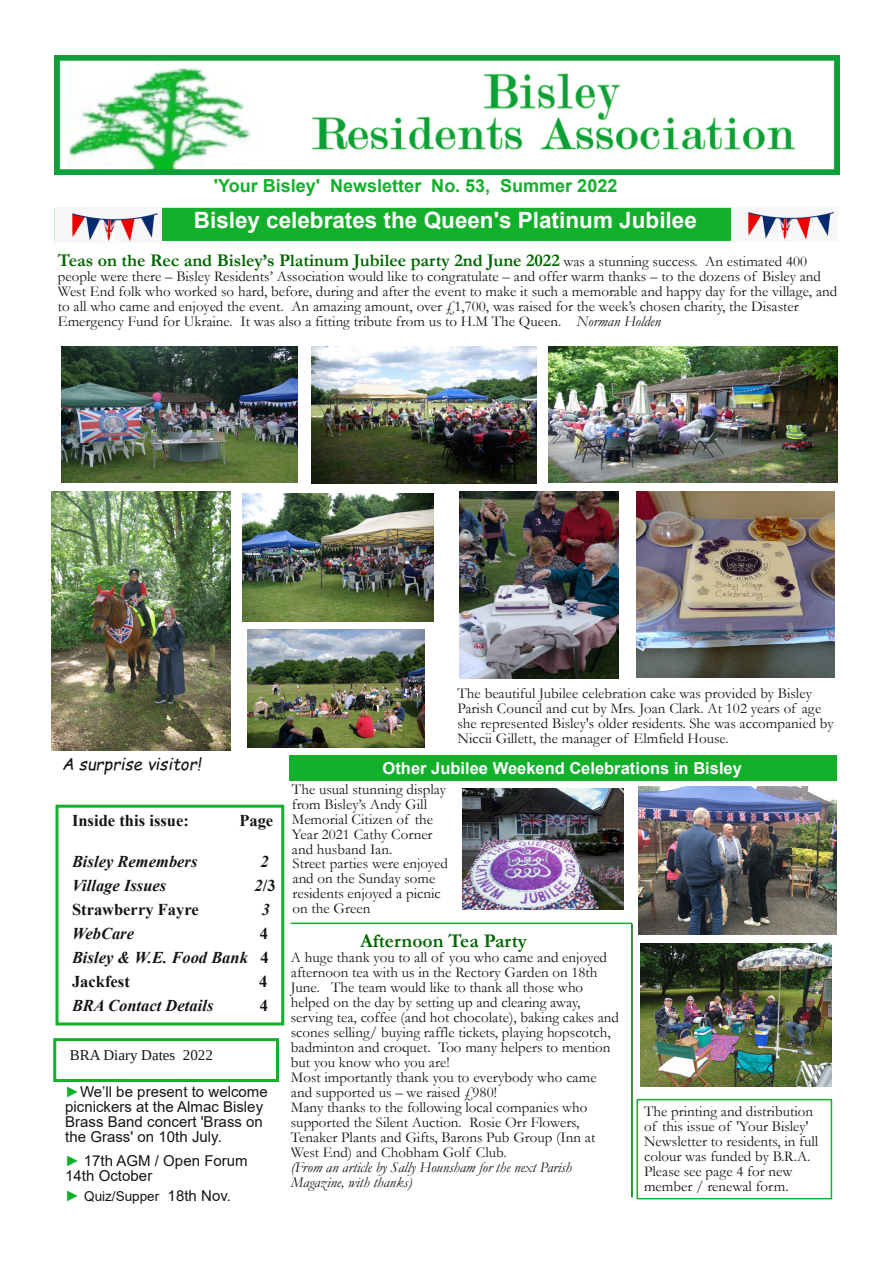
<style>
.page{position:relative;width:893px;height:1263px;background:#fff}
.page>*{position:absolute;margin:0;border:0;box-sizing:border-box;transform-origin:0 0}
.t1{font:700 22.5px "Arial";color:#fff}
.t2{font:700 19.5px "Garamond";color:#060}
.t3{font:700 18px "Garamond";color:#060}
.t4{font:700 18px "Arial";color:#13b02b}
.t5{font:italic 700 16.5px/24px "Times New Roman";color:#171513;text-align:justify}
.t6{font:700 16.5px "Times New Roman";color:#171513}
.t7{font:700 16.5px "Arial";color:#fff}
.t8{font:italic 16.5px "Comic Sans MS";color:#171513}
.t9{font:15px/15px "Garamond";color:#171513}
.t10{font:15px/15px "Arial";letter-spacing:.005em;color:#171513}
.t11{font:italic 15px/15px "Garamond";color:#171513}
.t12{font:15px "Liberation Serif";color:#171513}
.t13{font:13.5px "Arial";color:#171513}
.s1{font-weight:400;font-size:15px;color:#171513}
.s2{font-style:italic}
.s3{font-style:normal}
.s4{color:#13b02b}
.s5{font-size:15px;color:#13b02b}
.s6{font-size:15px}
</style>
<div class="page">
<img style="left:463px;top:789px;width:161px;height:121px">
<img style="left:55px;top:55px;width:784px;height:119px">
<div style="left:54px;top:207px;width:784px;height:35px;background:#13b02b"></div>
<div style="left:53px;top:206px;width:786px;height:36px;border:2px solid #fff"></div>
<div style="left:56px;top:805px;width:228px;height:220px;border:3px solid #13b02b"></div>
<div style="left:53px;top:1038px;width:226px;height:44px;border:3px solid #13b02b"></div>
<div style="left:289px;top:755px;width:548px;height:26px;background:#13b02b"></div>
<div style="left:637px;top:1099px;width:195px;height:100px;border:2px solid #13b02b"></div>
<img style="left:639px;top:786px;width:197px;height:149px">
<img style="left:52px;top:491px;width:178px;height:260px">
<img style="left:247px;top:629px;width:177px;height:119px">
<img style="left:311px;top:346px;width:226px;height:137px">
<img style="left:548px;top:347px;width:289px;height:135px">
<img style="left:460px;top:491px;width:159px;height:187px">
<img style="left:61px;top:347px;width:237px;height:136px">
<img style="left:242px;top:493px;width:191px;height:128px">
<img style="left:637px;top:492px;width:197px;height:185px">
<img style="left:55px;top:208px;width:106px;height:35px">
<img style="left:731px;top:206px;width:106px;height:35px">
<img style="left:641px;top:943px;width:191px;height:143px">
<hr style="left:291px;top:922px;width:341px;height:2px;background:#13b02b">
<hr style="left:631px;top:923px;width:2px;height:274px;background:#060">
<p class="t4" style="left:214px;top:175px;width:405px">'Your Bisley' Newsletter No. 53, Summer 2022</p>
<h1 class="t1" style="left:194px;top:208px;width:505px">Bisley celebrates the Queen's Platinum Jubilee</h1>
<p class="t3" style="left:58px;top:251px;width:751px">Teas on the Rec and Bisley’s Platinum Jubilee party 2nd June 2022 <span class="s1">was a stunning success. An estimated 400</span></p>
<p class="t9" style="left:58px;top:269px;width:781px">people were there – Bisley Residents’ Association would like to congratulate – and offer warm thanks – to the dozens of Bisley and West End folk who worked so hard, before, during and after the event to make it such a memorable and happy day for the village, and to all who came and enjoyed the event. An amazing amount, over £1,700, was raised for the week’s chosen charity, the Disaster Emergency Fund for Ukraine. It was also a fitting tribute from us to H.M The Queen. <span class="s2">Norman Holden</span></p>
<p class="t8" style="left:62px;top:751px;width:140px">A surprise visitor!</p>
<p class="t6" style="left:72px;top:812px;width:118px">Inside this issue:</p>
<p class="t6" style="left:239px;top:812px;width:35px">Page</p>
<p class="t5" style="left:72px;top:849px;width:127px">Bisley Remembers</p>
<p class="t5" style="left:261px;top:849px;width:10px">2</p>
<p class="t5" style="left:72px;top:873px;width:96px">Village Issues</p>
<p class="t6" style="left:255px;top:876px;width:23px"><span class="s2">2</span>/3</p>
<p class="t6" style="left:72px;top:900px;width:128px">Strawberry Fayre</p>
<p class="t5" style="left:262px;top:897px;width:10px">3</p>
<p class="t5" style="left:72px;top:921px;width:64px">WebCare</p>
<p class="t5" style="left:72px;top:921px;width:198px;text-indent:188px"><span class="s3">4<br></span>Bisley &amp; W.E. Food Bank <span class="s3">4<br>Jackfest</span></p>
<p class="t6" style="left:259px;top:972px;width:10px">4</p>
<p class="t5" style="left:72px;top:993px;width:143px">BRA Contact Details</p>
<p class="t6" style="left:260px;top:996px;width:10px">4</p>
<p class="t12" style="left:70px;top:1047px;width:145px">BRA Diary Dates 2022</p>
<p class="t10" style="left:65px;top:1084px;width:204px"><span class="s4">►</span>We’ll be present to welcome picnickers at the Almac Bisley<br>Brass Band concert 'Brass on the Grass' on 10th July.</p>
<p class="t10" style="left:65px;top:1153px;width:184px"><span class="s4">►</span> 17th AGM / Open Forum<br>14th October</p>
<p class="t13" style="left:65px;top:1188px;width:167px"><span class="s5">►</span> Quiz/Supper <span class="s6">18th Nov.</span></p>
<p class="t9" style="left:458px;top:686px;width:378px">The beautiful Jubilee celebration cake was provided by Bisley Parish Council and cut by Mrs. Joan Clark. At 102 years of age she represented Bisley's older residents. She was accompanied by Niccii Gillett, the manager of Elmfield House.</p>
<p class="t7" style="left:382px;top:759px;width:361px">Other Jubilee Weekend Celebrations in Bisley</p>
<p class="t9" style="left:292px;top:782px;width:156px">The usual stunning display from Bisley’s Andy Gill<br>Memorial Citizen of the<br>Year 2021 Cathy Corner and husband Ian.</p>
<p class="t9" style="left:292px;top:856px;width:157px">Street parties were enjoyed and on the Sunday some residents enjoyed a picnic on the Green</p>
<h2 class="t2" style="left:360px;top:930px;width:168px">Afternoon Tea Party</h2>
<p class="t9" style="left:291px;top:950px;width:330px">A huge thank you to all of you who came and enjoyed afternoon tea with us in the Rectory Garden on 18th June. The team would like to thank all those who helped on the day by setting up and clearing away, serving tea, coffee (and hot chocolate), baking cakes and scones selling/ buying raffle tickets, playing hopscotch, badminton and croquet. Too many helpers to mention but you know who you are!<br>Most importantly thank you to everybody who came and supported us – we raised £980!<br>Many thanks to the following local companies who supported the Silent Auction. Rosie Orr Flowers, Tenaker Plants and Gifts, Barons Pub Group (Inn at West End) and Chobham Golf Club.</p>
<p class="t11" style="left:291px;top:1160px;width:282px">(From an article by Sally Hounsham for the next Parish<br>Magazine, with thanks)</p>
<p class="t9" style="left:644px;top:1104px;width:176px">The printing and distribution of this issue of 'Your Bisley'<br>Newsletter to residents, in full colour was funded by B.R.A.<br>Please see page 4 for new member / renewal form.</p>
</div>
